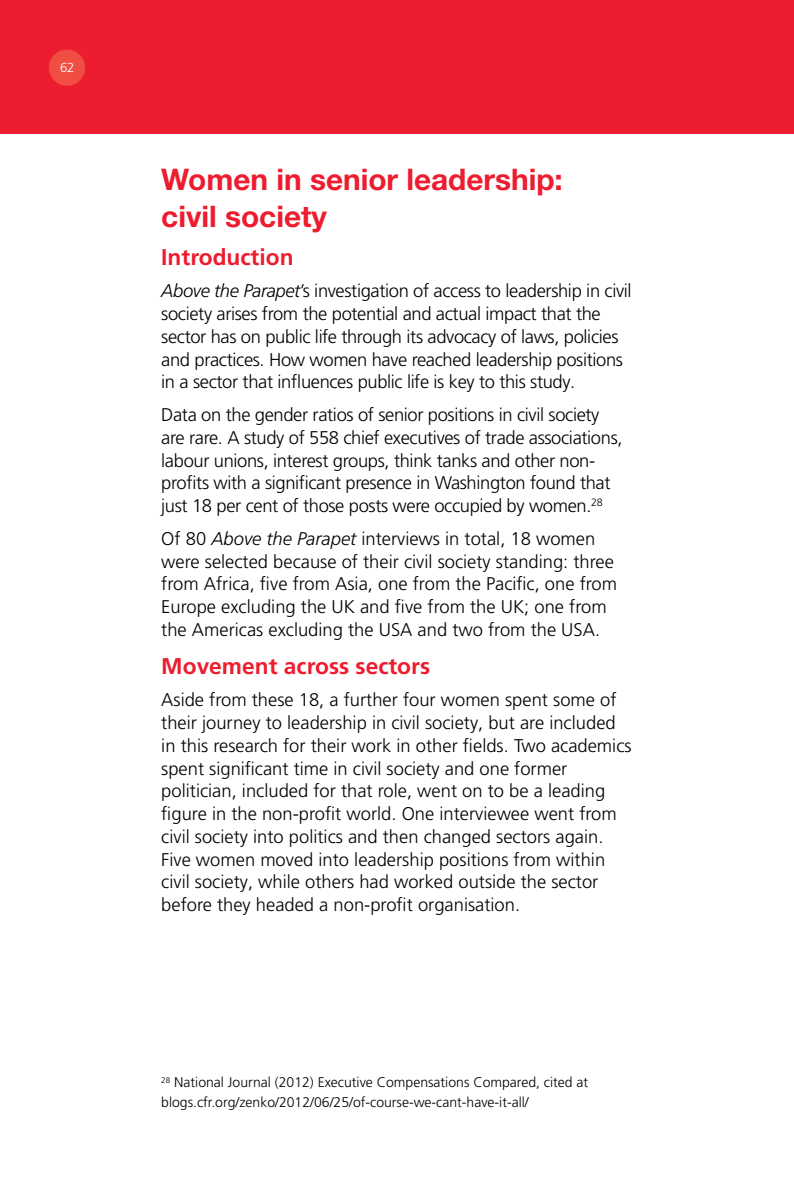
<style>
.page{position:relative;width:794px;height:1181px;background:#fff}
.page>*{position:absolute;margin:0;border:0;box-sizing:border-box;transform-origin:0 0}
.t1{font:700 29.75px/36.8px "Helvetica Neue LT Pro";color:#ed1c2e}
.t2{font:700 22.75px "Frutiger LT Pro";color:#ed1c2e}
.t3{font:300 18.38px/22.8px "Frutiger LT Pro";color:#000}
.t4{font:300 18.38px/22.8px "Frutiger LT Pro";letter-spacing:-.02em;color:#000}
.t5{font:300 14px/19.2px "Frutiger LT Pro";color:#000}
.t6{font:300 13.12px "Frutiger LT Pro";color:#fff}
.s1{font-style:italic}
</style>
<div class="page">
<div style="left:0;top:0;width:794px;height:134px;background:#ed1c2e"></div>
<div style="left:49px;top:50px;width:36px;height:36px;background:#f04e42;border-radius:50%"></div>
<p class="t6" style="left:60px;top:60px;width:16px">62</p>
<h1 class="t1" style="left:161px;top:160px;width:403px">Women in senior leadership: civil society</h1>
<p class="t2" style="left:161px;top:243px;width:134px">Introduction</p>
<p class="t4" style="left:161px;top:280px;width:472px"><span class="s1">Above the Parapet</span>’s investigation of access to leadership in civil society arises from the potential and actual impact that the sector has on public life through its advocacy of laws, policies and practices. How women have reached leadership positions in a sector that influences public life is key to this study.</p>
<p class="t4" style="left:161px;top:403px;width:463px">Data on the gender ratios of senior positions in civil society are rare. A study of 558 chief executives of trade associations, labour unions, interest groups, think tanks and other non&shy;profits with a significant presence in Washington found that just 18 per cent of those posts were occupied by women.<sup>28</sup></p>
<p class="t3" style="left:161px;top:527px;width:457px">Of 80 <span class="s1">Above the Parapet</span> interviews in total, 18 women were selected because of their civil society standing: three from Africa, five from Asia, one from the Pacific, one from Europe excluding the UK and five from the UK; one from the Americas excluding the USA and two from the USA.</p>
<p class="t2" style="left:161px;top:652px;width:270px">Movement across sectors</p>
<p class="t3" style="left:161px;top:689px;width:472px">Aside from these 18, a further four women spent some of their journey to leadership in civil society, but are included in this research for their work in other fields. Two academics spent significant time in civil society and one former politician, included for that role, went on to be a leading figure in the non-profit world. One interviewee went from civil society into politics and then changed sectors again.<br>Five women moved into leadership positions from within civil society, while others had worked outside the sector before they headed a non-profit organisation.</p>
<p class="t5" style="left:161px;top:1073px;width:428px"><sup>28</sup> National Journal (2012) Executive Compensations Compared, cited at blogs.cfr.org/zenko/2012/06/25/of-course-we-cant-have-it-all/</p>
</div>
